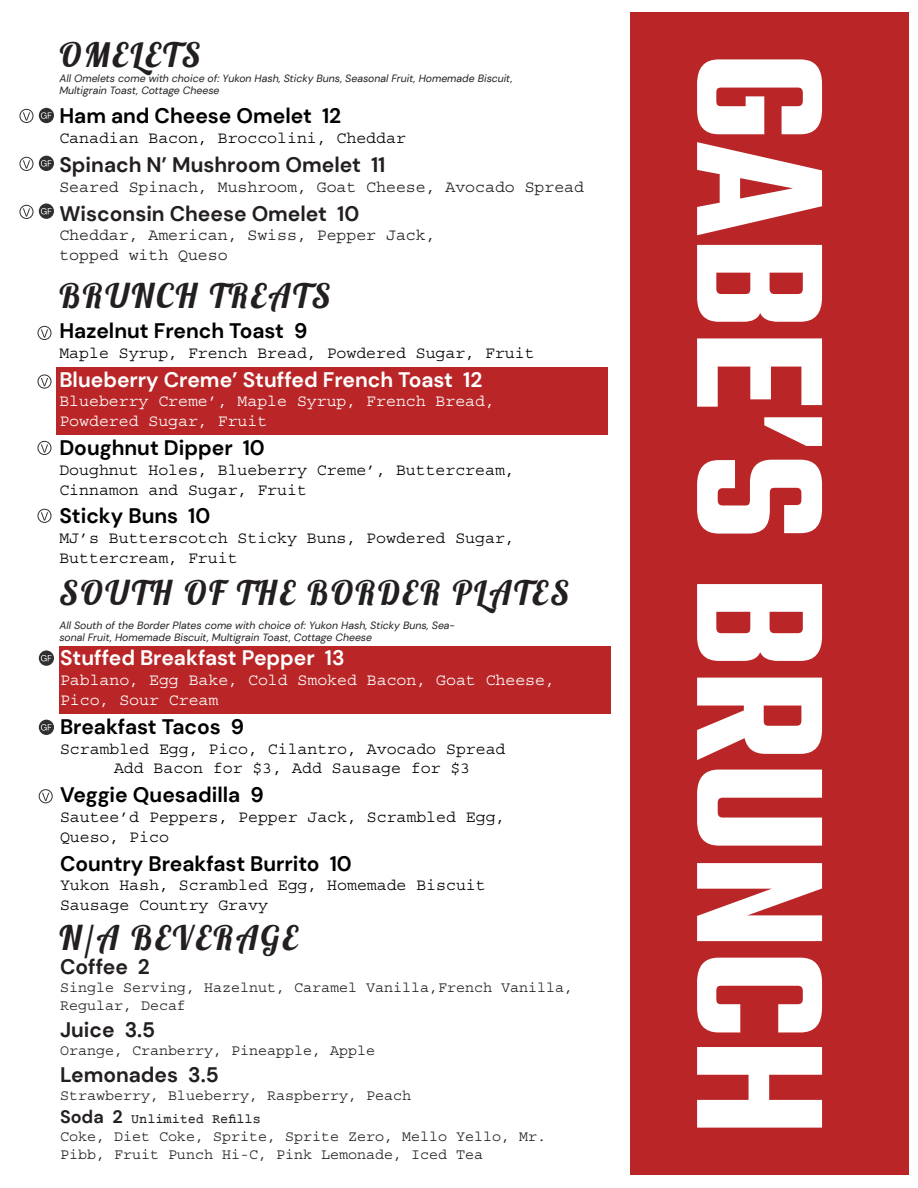
<style>
.page{position:relative;width:918px;height:1188px;background:#fff}
.page>*{position:absolute;margin:0;border:0;box-sizing:border-box;transform-origin:0 0}
.t1{font:600 196.5px "Teko";color:#fff}
.t2{font:33px "Galada";letter-spacing:.08em;color:#231f20}
.t3{font:700 21px "DM Sans";color:#000}
.t4{font:700 21px "DM Sans";color:#231f20}
.t5{font:700 21px "DM Sans";color:#fff}
.t6{font:16.5px/19.8px "Courier Std";color:#000}
.t7{font:16.5px/19.8px "Courier Std";color:#fff}
.t8{font:16.5px/19.8px "Courier Std";color:#231f20}
.t9{font:15px/18px "Courier Std";color:#231f20}
.t10{font:13.5px "Courier Prime";color:#231f20}
.t11{font:italic 10.5px/12.6px "DM Sans";color:#231f20}
.s1{font-family:"DM Sans";font-weight:700;font-size:18px}
</style>
<div class="page">
<div style="left:59px;top:646px;width:551px;height:68px;background:#ba2627"></div>
<div style="left:56px;top:368px;width:551px;height:67px;background:#ba2627"></div>
<div style="left:20px;top:157px;width:13px;height:14px;border:1px solid #312f30;border-radius:50%"></div>
<svg style="left:23px;top:160px;width:7px;height:9px"></svg>
<div style="left:20px;top:109px;width:13px;height:14px;border:1px solid #312f30;border-radius:50%"></div>
<svg style="left:23px;top:112px;width:7px;height:9px"></svg>
<div style="left:630px;top:13px;width:279px;height:1162px;background:#ba2627"></div>
<div style="left:39px;top:108px;width:15px;height:15px;background:#312f30;border-radius:50%"></div>
<svg style="left:41px;top:112px;width:11px;height:7px"></svg>
<div style="left:39px;top:156px;width:15px;height:15px;background:#312f30;border-radius:50%"></div>
<svg style="left:41px;top:160px;width:11px;height:7px"></svg>
<div style="left:39px;top:204px;width:15px;height:15px;background:#312f30;border-radius:50%"></div>
<svg style="left:41px;top:208px;width:11px;height:6px"></svg>
<svg style="left:39px;top:650px;width:15px;height:16px"></svg>
<svg style="left:41px;top:655px;width:11px;height:6px"></svg>
<div style="left:39px;top:720px;width:15px;height:15px;background:#312f30;border-radius:50%"></div>
<svg style="left:41px;top:724px;width:11px;height:7px"></svg>
<div style="left:20px;top:205px;width:13px;height:14px;border:1px solid #312f30;border-radius:50%"></div>
<svg style="left:23px;top:208px;width:7px;height:9px"></svg>
<div style="left:38px;top:326px;width:13px;height:14px;border:1px solid #312f30;border-radius:50%"></div>
<svg style="left:41px;top:329px;width:7px;height:9px"></svg>
<div style="left:38px;top:375px;width:13px;height:14px;border:1px solid #312f30;border-radius:50%"></div>
<svg style="left:41px;top:378px;width:7px;height:8px"></svg>
<div style="left:38px;top:441px;width:13px;height:14px;border:1px solid #312f30;border-radius:50%"></div>
<svg style="left:41px;top:444px;width:7px;height:9px"></svg>
<div style="left:38px;top:509px;width:13px;height:14px;border:1px solid #312f30;border-radius:50%"></div>
<svg style="left:41px;top:512px;width:7px;height:9px"></svg>
<div style="left:39px;top:789px;width:14px;height:14px;border:1px solid #312f30;border-radius:50%"></div>
<svg style="left:42px;top:793px;width:7px;height:8px"></svg>
<p class="t2" style="left:59px;top:36px;width:143px">OMELETS</p>
<p class="t11" style="left:59px;top:72px;width:455px">All Omelets come with choice of: Yukon Hash, Sticky Buns, Seasonal Fruit, Homemade Biscuit,<br>Multigrain Toast, Cottage Cheese</p>
<p class="t3" style="left:59px;top:103px;width:283px">Ham and Cheese Omelet 12</p>
<p class="t6" style="left:59px;top:128px;width:348px">Canadian Bacon, Broccolini, Cheddar</p>
<p class="t4" style="left:59px;top:151px;width:328px">Spinach N’ Mushroom Omelet 11</p>
<p class="t8" style="left:59px;top:177px;width:526px">Seared Spinach, Mushroom, Goat Cheese, Avocado Spread</p>
<p class="t4" style="left:59px;top:200px;width:301px">Wisconsin Cheese Omelet 10</p>
<p class="t8" style="left:59px;top:225px;width:378px">Cheddar, American, Swiss, Pepper Jack, topped with Queso</p>
<p class="t2" style="left:59px;top:277px;width:273px">BRUNCH TREATS</p>
<p class="t3" style="left:59px;top:318px;width:249px">Hazelnut French Toast 9</p>
<p class="t6" style="left:59px;top:343px;width:477px">Maple Syrup, French Bread, Powdered Sugar, Fruit</p>
<p class="t5" style="left:59px;top:366px;width:424px">Blueberry Creme’ Stuffed French Toast 12</p>
<p class="t7" style="left:59px;top:392px;width:437px">Blueberry Creme’, Maple Syrup, French Bread,<br>Powdered Sugar, Fruit</p>
<p class="t3" style="left:59px;top:435px;width:207px">Doughnut Dipper 10</p>
<p class="t6" style="left:59px;top:460px;width:457px">Doughnut Holes, Blueberry Creme’, Buttercream,<br>Cinnamon and Sugar, Fruit</p>
<p class="t3" style="left:59px;top:503px;width:153px">Sticky Buns 10</p>
<p class="t6" style="left:59px;top:528px;width:457px">MJ’s Butterscotch Sticky Buns, Powdered Sugar,<br>Buttercream, Fruit</p>
<p class="t2" style="left:59px;top:574px;width:511px">SOUTH OF THE BORDER PLATES</p>
<p class="t5" style="left:60px;top:645px;width:286px">Stuffed Breakfast Pepper 13</p>
<p class="t7" style="left:60px;top:670px;width:497px">Pablano, Egg Bake, Cold Smoked Bacon, Goat Cheese,<br>Pico, Sour Cream</p>
<p class="t3" style="left:60px;top:713px;width:186px">Breakfast Tacos 9</p>
<p class="t6" style="left:60px;top:739px;width:447px">Scrambled Egg, Pico, Cilantro, Avocado Spread</p>
<p class="t6" style="left:114px;top:759px;width:358px">Add Bacon for $3, Add Sausage for $3</p>
<p class="t3" style="left:60px;top:782px;width:205px">Veggie Quesadilla 9</p>
<p class="t6" style="left:60px;top:807px;width:447px">Sautee’d Peppers, Pepper Jack, Scrambled Egg,<br>Queso, Pico</p>
<p class="t3" style="left:60px;top:850px;width:293px">Country Breakfast Burrito 10</p>
<p class="t6" style="left:60px;top:876px;width:427px">Yukon Hash, Scrambled Egg, Homemade Biscuit</p>
<p class="t6" style="left:60px;top:895px;width:209px">Sausage Country Gravy</p>
<p class="t2" style="left:59px;top:919px;width:240px">N/A BEVERAGE</p>
<p class="t4" style="left:60px;top:954px;width:91px">Coffee 2</p>
<p class="t9" style="left:60px;top:979px;width:515px">Single Serving, Hazelnut, Caramel Vanilla,French Vanilla,<br>Regular, Decaf</p>
<p class="t4" style="left:60px;top:1017px;width:97px">Juice 3.5</p>
<p class="t9" style="left:60px;top:1042px;width:317px">Orange, Cranberry, Pineapple, Apple</p>
<p class="t4" style="left:60px;top:1062px;width:160px">Lemonades 3.5</p>
<p class="t9" style="left:60px;top:1087px;width:353px">Strawberry, Blueberry, Raspberry, Peach</p>
<p class="t10" style="left:60px;top:1112px;width:202px"><span class="s1">Soda 2</span> Unlimited Refills</p>
<p class="t9" style="left:60px;top:1128px;width:488px">Coke, Diet Coke, Sprite, Sprite Zero, Mello Yello, Mr.<br>Pibb, Fruit Punch Hi-C, Pink Lemonade, Iced Tea</p>
<p class="t11" style="left:59px;top:619px;width:397px">All South of the Border Plates come with choice of: Yukon Hash, Sticky Buns, Sea&shy;sonal Fruit, Homemade Biscuit, Multigrain Toast, Cottage Cheese</p>
<p class="t1" style="left:878px;top:52px;width:1086px;rotate:90deg">GABE’S BRUNCH</p>
</div>
